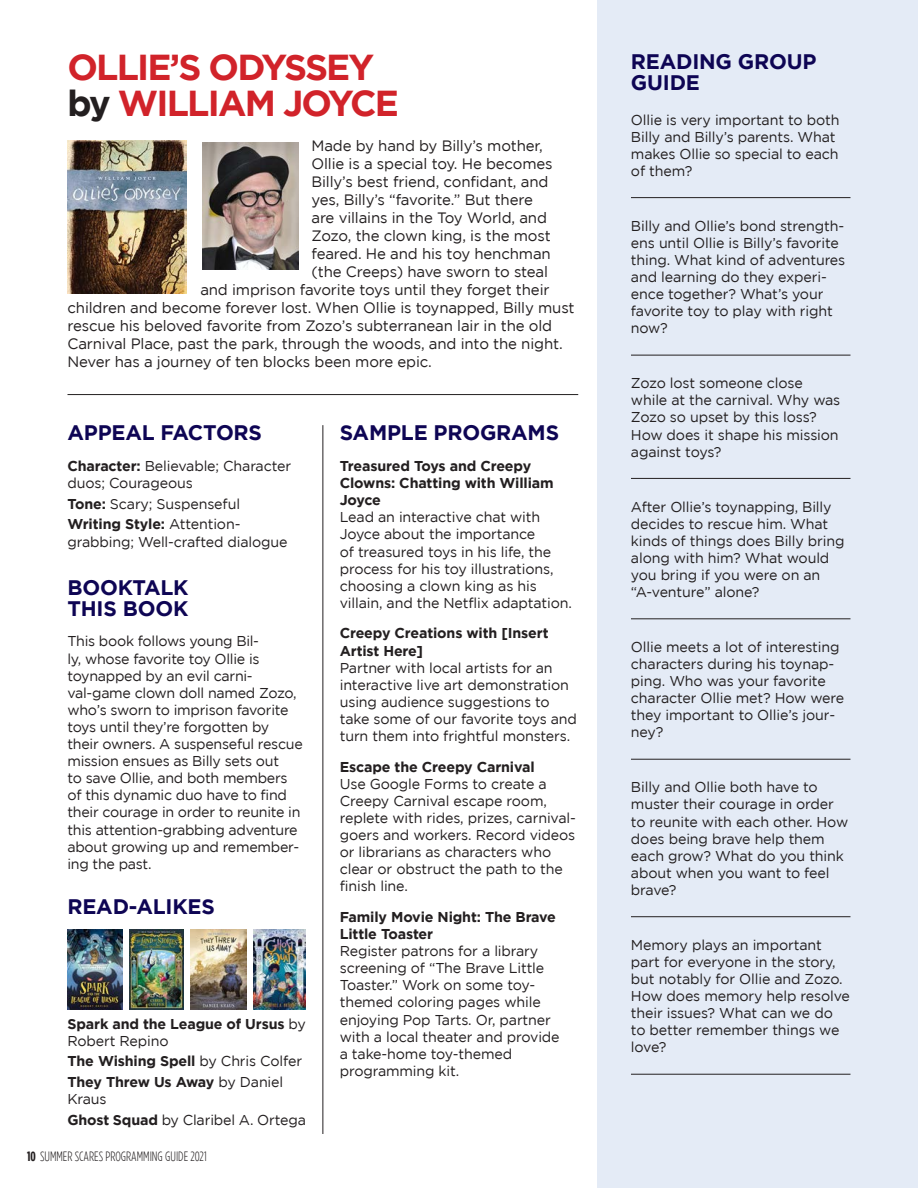
<style>
.page{position:relative;width:918px;height:1188px;background:#fff}
.page>*{position:absolute;margin:0;border:0;box-sizing:border-box;transform-origin:0 0}
.t1{font:700 36px/36px "Gotham";letter-spacing:-.05em;color:#d1232a}
.t2{font:700 21px/21px "Gotham";letter-spacing:-.01em;color:#0e0554}
.t3{font:15px "Gotham";letter-spacing:-.01em;color:#231f20}
.t4{font:14.25px/17.1px "Gotham";letter-spacing:-.01em;color:#231f20}
.t5{font:700 14.25px/17.1px "Gotham";letter-spacing:-.01em;color:#231f20}
.t6{font:300 13.5px "Gotham Condensed";color:#231f20}
.s1{color:#231f20}
.s2{font-weight:700}
.s3{font-weight:400}
</style>
<div class="page">
<div style="left:597px;top:0;width:321px;height:1188px;background:#e4ebf6"></div>
<hr style="left:323px;top:425px;width:1px;height:709px;background:#231f20">
<img style="left:254px;top:930px;width:52px;height:80px">
<img style="left:67px;top:930px;width:55px;height:80px">
<img style="left:191px;top:930px;width:56px;height:80px">
<img style="left:129px;top:930px;width:55px;height:80px">
<hr style="left:631px;top:197px;width:219px;height:1px;background:#231f20">
<hr style="left:631px;top:355px;width:219px;height:1px;background:#231f20">
<hr style="left:631px;top:478px;width:219px;height:1px;background:#231f20">
<hr style="left:631px;top:619px;width:219px;height:1px;background:#231f20">
<hr style="left:631px;top:759px;width:219px;height:1px;background:#231f20">
<hr style="left:631px;top:916px;width:219px;height:1px;background:#231f20">
<hr style="left:631px;top:1074px;width:219px;height:1px;background:#231f20">
<hr style="left:68px;top:394px;width:510px;height:1px;background:#231f20">
<img style="left:67px;top:141px;width:120px;height:153px">
<img style="left:203px;top:142px;width:95px;height:127px">
<p class="t1" style="left:68px;top:49px;width:333px">OLLIE’S ODYSSEY <span class="s1">by</span> WILLIAM JOYCE</p>
<p class="t3" style="left:312px;top:138px;width:233px">Made by hand by Billy’s mother,</p>
<p class="t3" style="left:312px;top:156px;width:243px">Ollie is a special toy. He becomes</p>
<p class="t3" style="left:312px;top:174px;width:238px">Billy’s best friend, confidant, and</p>
<p class="t3" style="left:312px;top:192px;width:223px">yes, Billy’s “favorite.” But there</p>
<p class="t3" style="left:312px;top:210px;width:237px">are villains in the Toy World, and</p>
<p class="t3" style="left:312px;top:228px;width:241px">Zozo, the clown king, is the most</p>
<p class="t3" style="left:312px;top:246px;width:241px">feared. He and his toy henchman</p>
<p class="t3" style="left:312px;top:264px;width:238px">(the Creeps) have sworn to steal</p>
<p class="t3" style="left:200px;top:282px;width:351px">and imprison favorite toys until they forget their</p>
<p class="t3" style="left:68px;top:300px;width:509px">children and become forever lost. When Ollie is toynapped, Billy must</p>
<p class="t3" style="left:68px;top:318px;width:486px">rescue his beloved favorite from Zozo’s subterranean lair in the old</p>
<p class="t3" style="left:68px;top:336px;width:497px">Carnival Place, past the park, through the woods, and into the night.</p>
<p class="t3" style="left:68px;top:354px;width:366px">Never has a journey of ten blocks been more epic.</p>
<p class="t2" style="left:68px;top:422px;width:196px">APPEAL FACTORS</p>
<p class="t4" style="left:68px;top:457px;width:225px"><span class="s2">Character:</span> Believable; Character duos; Courageous</p>
<p class="t4" style="left:68px;top:495px;width:174px"><span class="s2">Tone:</span> Scary; Suspenseful</p>
<p class="t4" style="left:68px;top:516px;width:222px"><span class="s2">Writing Style:</span> Attention&shy;grabbing; Well-crafted dialogue</p>
<p class="t2" style="left:68px;top:576px;width:123px">BOOKTALK<br>THIS BOOK</p>
<p class="t4" style="left:68px;top:633px;width:237px">This book follows young Bil-<br>ly, whose favorite toy Ollie is toynapped by an evil carni&shy;val-game clown doll named Zozo, who’s sworn to imprison favorite toys until they’re forgotten by their owners. A suspenseful rescue mission ensues as Billy sets out<br>to save Ollie, and both members of this dynamic duo have to find their courage in order to reunite in this attention-grabbing adventure about growing up and remember&shy;ing the past.</p>
<p class="t2" style="left:68px;top:895px;width:149px">READ-ALIKES</p>
<p class="t5" style="left:68px;top:1015px;width:240px">Spark and the League of Ursus <span class="s3">by<br>Robert Repino</span></p>
<p class="t5" style="left:68px;top:1052px;width:236px">The Wishing Spell <span class="s3">by Chris Colfer</span></p>
<p class="t5" style="left:68px;top:1073px;width:217px">They Threw Us Away <span class="s3">by Daniel<br>Kraus</span></p>
<p class="t4" style="left:68px;top:1111px;width:240px"><span class="s2">Ghost Squad</span> by Claribel A. Ortega</p>
<p class="t6" style="left:27px;top:1149px;width:181px"><span class="s2">10</span> SUMMER SCARES PROGRAMMING GUIDE 2021</p>
<p class="t2" style="left:340px;top:422px;width:221px">SAMPLE PROGRAMS</p>
<p class="t5" style="left:340px;top:457px;width:215px">Treasured Toys and Creepy<br>Clowns: Chatting with William<br>Joyce</p>
<p class="t4" style="left:340px;top:509px;width:234px">Lead an interactive chat with<br>Joyce about the importance<br>of treasured toys in his life, the process for his toy illustrations, choosing a clown king as his villain, and the Netflix adaptation.</p>
<p class="t5" style="left:340px;top:625px;width:210px">Creepy Creations with [Insert<br>Artist Here]</p>
<p class="t4" style="left:340px;top:659px;width:239px">Partner with local artists for an interactive live art demonstration using audience suggestions to take some of our favorite toys and turn them into frightful monsters.</p>
<p class="t5" style="left:340px;top:758px;width:196px">Escape the Creepy Carnival</p>
<p class="t4" style="left:340px;top:775px;width:238px">Use Google Forms to create a<br>Creepy Carnival escape room, replete with rides, prizes, carnival&shy;goers and workers. Record videos or librarians as characters who clear or obstruct the path to the finish line.</p>
<p class="t5" style="left:340px;top:908px;width:218px">Family Movie Night: The Brave<br>Little Toaster</p>
<p class="t4" style="left:340px;top:942px;width:221px">Register patrons for a library screening of “The Brave Little<br>Toaster.” Work on some toy&shy;themed coloring pages while enjoying Pop Tarts. Or, partner with a local theater and provide a take-home toy-themed programming kit.</p>
<p class="t2" style="left:631px;top:51px;width:187px">READING GROUP<br>GUIDE</p>
<p class="t4" style="left:631px;top:111px;width:210px">Ollie is very important to both<br>Billy and Billy’s parents. What makes Ollie so special to each of them?</p>
<p class="t4" style="left:631px;top:217px;width:216px">Billy and Ollie’s bond strength&shy;ens until Ollie is Billy’s favorite thing. What kind of adventures and learning do they experi&shy;ence together? What’s your favorite toy to play with right now?</p>
<p class="t4" style="left:631px;top:374px;width:211px">Zozo lost someone close while at the carnival. Why was<br>Zozo so upset by this loss?<br>How does it shape his mission against toys?</p>
<p class="t4" style="left:631px;top:498px;width:215px">After Ollie’s toynapping, Billy decides to rescue him. What kinds of things does Billy bring along with him? What would you bring if you were on an “A-venture” alone?</p>
<p class="t4" style="left:631px;top:638px;width:215px">Ollie meets a lot of interesting characters during his toynap&shy;ping. Who was your favorite character Ollie met? How were they important to Ollie’s jour&shy;ney?</p>
<p class="t4" style="left:631px;top:779px;width:219px">Billy and Ollie both have to muster their courage in order to reunite with each other. How does being brave help them each grow? What do you think about when you want to feel brave?</p>
<p class="t4" style="left:631px;top:936px;width:221px">Memory plays an important part for everyone in the story, but notably for Ollie and Zozo.<br>How does memory help resolve their issues? What can we do to better remember things we love?</p>
</div>
